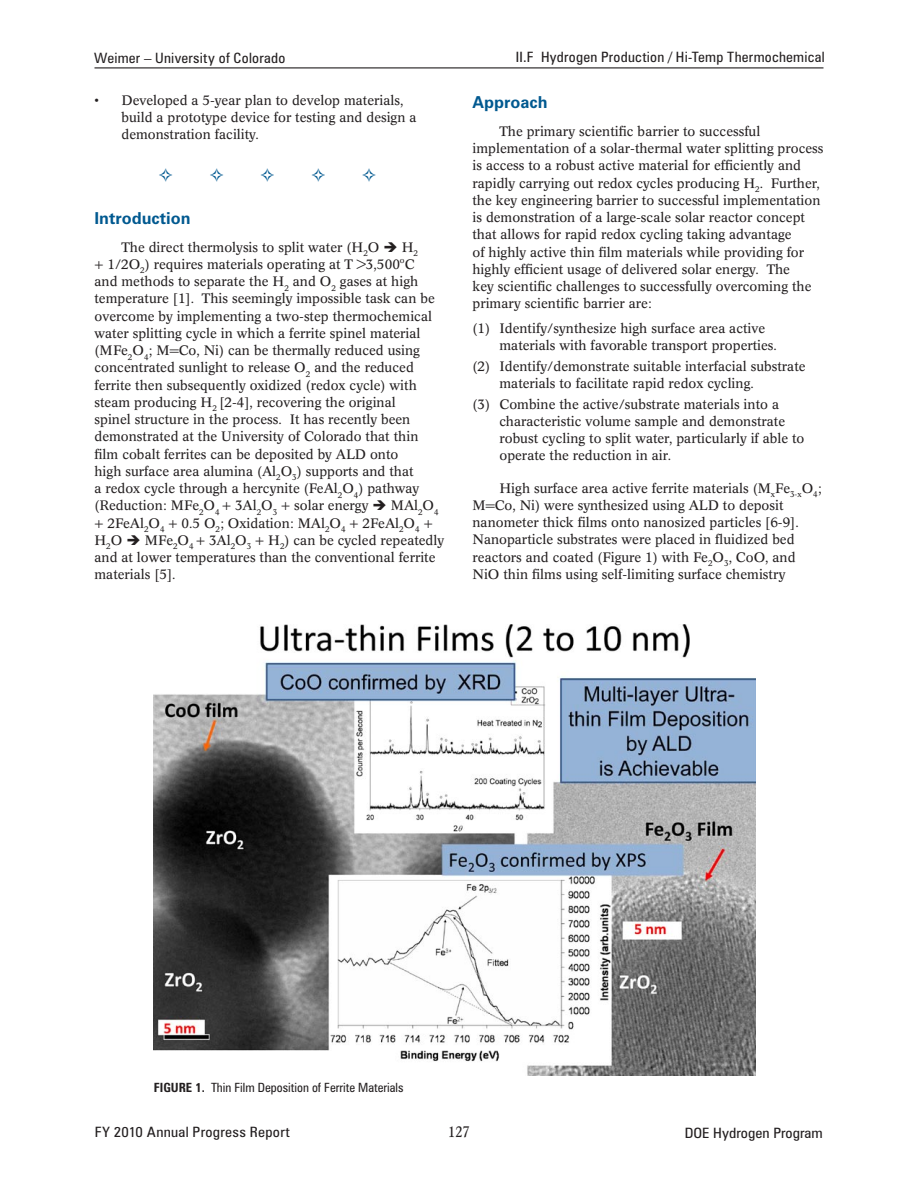
<style>
.page{position:relative;width:918px;height:1188px;background:#fff}
.page>*{position:absolute;margin:0;border:0;box-sizing:border-box;transform-origin:0 0}
._1_RptObjHead{font:700 16.5px "Zurich BT";color:#005990}
.t1{font:condensed 15px "Concorde BE";color:#231f20}
._11_Header_R{font:condensed 14.25px "Zurich BT";letter-spacing:.015em;color:#231f20;scale:1.08 1}
._11_Header_R-2{font:condensed 14.25px "Zurich BT";letter-spacing:.015em;color:#231f20;scale:1.05 1}
._11_Header_L{font:condensed 14.25px "Zurich BT";letter-spacing:.015em;color:#231f20;scale:1.05 1}
._1_Body_text{font:13.5px/17.2px "Concorde BE";color:#231f20}
._1_Bulleted_ABC{font:13.5px/17.2px "Concorde BE";color:#231f20}
._1_Bulleted_ABC_Last{font:13.5px/17.2px "Concorde BE";color:#231f20}
._1_Bulleted_7{font:13.5px/17.2px "Concorde BE";color:#231f20}
._1_FigureTitle{font:condensed 12.75px "Zurich BT";color:#231f20}
.s1{font-weight:700}
</style>
<div class="page">
<hr style="left:94px;top:67px;width:730px;height:1px;background:#231f20">
<img style="left:154px;top:624px;width:602px;height:451px">
<p class="_11_Header_L" style="left:94px;top:49px;width:184px">Weimer – University of Colorado</p>
<p class="_11_Header_R-2" style="left:516px;top:49px;width:296px">II.F Hydrogen Production / Hi-Temp Thermochemical</p>
<p class="_1_Bulleted_7" style="left:122px;top:91px;width:297px;text-indent:-27px">• Developed a 5-year plan to develop materials, build a prototype device for testing and design a demonstration facility.</p>
<p class="_1_RptObjHead" style="left:472px;top:92px;width:77px">Approach</p>
<p class="_1_Body_text" style="left:472px;top:123px;width:352px;text-indent:27px">The primary scientific barrier to successful implementation of a solar-thermal water splitting process is access to a robust active material for efficiently and rapidly carrying out redox cycles producing H<sub>2</sub>. Further, the key engineering barrier to successful implementation is demonstration of a large-scale solar reactor concept that allows for rapid redox cycling taking advantage<br>of highly active thin film materials while providing for highly efficient usage of delivered solar energy. The<br>key scientific challenges to successfully overcoming the primary scientific barrier are:</p>
<p class="_1_Bulleted_ABC" style="left:500px;top:320px;width:279px;text-indent:-27px">(1) Identify/synthesize high surface area active materials with favorable transport properties.</p>
<p class="_1_Bulleted_ABC" style="left:500px;top:358px;width:308px;text-indent:-27px">(2) Identify/demonstrate suitable interfacial substrate materials to facilitate rapid redox cycling.</p>
<p class="_1_Bulleted_ABC_Last" style="left:500px;top:395px;width:306px;text-indent:-27px">(3) Combine the active/substrate materials into a characteristic volume sample and demonstrate robust cycling to split water, particularly if able to operate the reduction in air.</p>
<p class="_1_Body_text" style="left:472px;top:480px;width:351px;text-indent:27px">High surface area active ferrite materials (M<sub>x</sub>Fe<sub>3-x</sub>O<sub>4</sub>; M=Co, Ni) were synthesized using ALD to deposit nanometer thick films onto nanosized particles [6-9].<br>Nanoparticle substrates were placed in fluidized bed reactors and coated (Figure 1) with Fe<sub>2</sub>O<sub>3</sub>, CoO, and NiO thin films using self-limiting surface chemistry</p>
<p class="_1_RptObjHead" style="left:94px;top:208px;width:98px">Introduction</p>
<p class="_1_Body_text" style="left:94px;top:239px;width:351px;text-indent:27px">The direct thermolysis to split water (H<sub>2</sub>O ➔ H<sub>2<br></sub>+ 1/2O<sub>2</sub>) requires materials operating at T &gt;3,500<sup>o</sup>C<br>and methods to separate the H<sub>2</sub> and O<sub>2</sub> gases at high temperature [1]. This seemingly impossible task can be overcome by implementing a two-step thermochemical water splitting cycle in which a ferrite spinel material (MFe<sub>2</sub>O<sub>4</sub>; M=Co, Ni) can be thermally reduced using concentrated sunlight to release O<sub>2</sub> and the reduced ferrite then subsequently oxidized (redox cycle) with steam producing H<sub>2</sub> [2-4], recovering the original<br>spinel structure in the process. It has recently been demonstrated at the University of Colorado that thin film cobalt ferrites can be deposited by ALD onto<br>high surface area alumina (Al<sub>2</sub>O<sub>3</sub>) supports and that<br>a redox cycle through a hercynite (FeAl<sub>2</sub>O<sub>4</sub>) pathway (Reduction: MFe<sub>2</sub>O<sub>4</sub> + 3Al<sub>2</sub>O<sub>3</sub> + solar energy ➔ MAl<sub>2</sub>O<sub>4 </sub>+ 2FeAl<sub>2</sub>O<sub>4</sub> + 0.5 O<sub>2</sub>; Oxidation: MAl<sub>2</sub>O<sub>4</sub> + 2FeAl<sub>2</sub>O<sub>4</sub> + H<sub>2</sub>O ➔ MFe<sub>2</sub>O<sub>4</sub> + 3Al<sub>2</sub>O<sub>3</sub> + H<sub>2</sub>) can be cycled repeatedly and at lower temperatures than the conventional ferrite materials [5].</p>
<p class="_1_FigureTitle" style="left:154px;top:1080px;width:251px"><span class="s1">FIGURE 1.</span> Thin Film Deposition of Ferrite Materials</p>
<p class="_11_Header_R" style="left:95px;top:1124px;width:182px">FY 2010 Annual Progress Report</p>
<p class="t1" style="left:448px;top:1123px;width:23px">127</p>
<p class="_11_Header_R" style="left:685px;top:1124px;width:129px">DOE Hydrogen Program</p>
</div>
